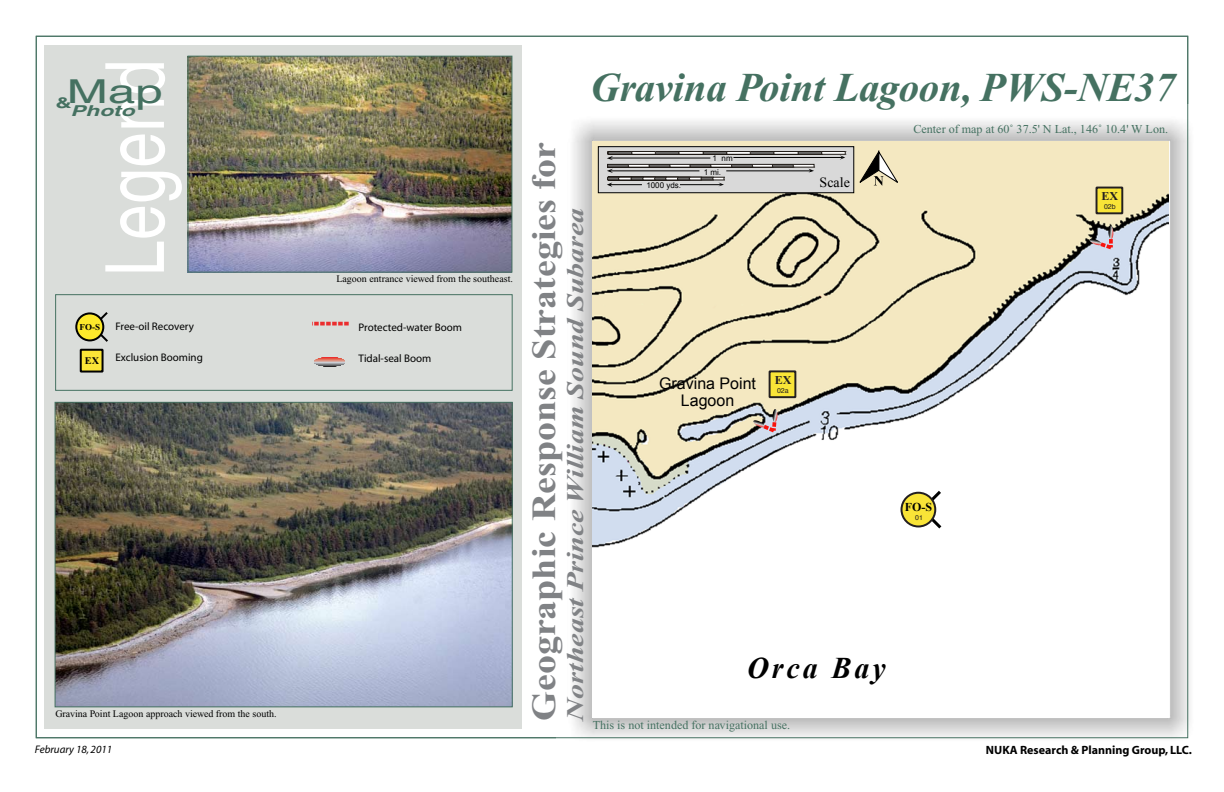
<style>
.page{position:relative;width:1224px;height:792px;background:#fff}
.page>*{position:absolute;margin:0;border:0;box-sizing:border-box;transform-origin:0 0}
.t1{font:81.6px "Helvetica";color:#fff;scale:.79 1}
.t2{font:italic 700 41px "Times New Roman";letter-spacing:-.005em;color:#457161}
.t3{font:700 34px "Times New Roman";color:#808285;scale:1.12 1}
.t4{font:33px "Helvetica";color:#457161;scale:1.5 1}
.t5{font:italic 700 30px "Times New Roman";letter-spacing:.1em;color:#000}
.t6{font:italic 700 24px "Times New Roman";color:#808285;scale:1.25 1}
.t7{font:16px/17px "Arial";color:#000;text-align:center}
.t8{font:italic 700 15px "Helvetica";color:#457161;scale:1.5 1}
.t9{font:700 15px "Helvetica";color:#457161;scale:1.5 1}
.t10{font:14px "Times New Roman";color:#000}
.t11{font:12.1px "Times New Roman";color:#457161}
.t12{font:700 12px "Myriad";color:#000}
.t13{font:700 12px "Times New Roman";color:#000}
.t14{font:700 12px "Times New Roman";color:#231f20}
.t15{font:11px "Myriad";color:#000}
.t16{font:italic 11px "Myriad";color:#000}
.t17{font:700 10.2px "Times New Roman";color:#000}
.t18{font:10px "Times New Roman";color:#000}
.t19{font:700 9px "Times New Roman";color:#000}
.t20{font:8px/13.3px "Arial";color:#000}
.t21{font:7px "Helvetica";color:#231f20}
</style>
<div class="page">
<img style="left:556px;top:105px;width:634px;height:634px">
<div style="left:45px;top:45px;width:477px;height:684px;background:#daddda"></div>
<svg style="left:314px;top:322px;width:35px;height:4px"></svg>
<svg style="left:93px;top:312px;width:15px;height:30px"></svg>
<div style="left:76px;top:313px;width:27px;height:27px;background:#fde92b;border-radius:50%"></div>
<div style="left:75px;top:312px;width:29px;height:29px;border:2px solid #000;border-radius:50%"></div>
<img style="left:57px;top:404px;width:454px;height:301px">
<div style="left:55px;top:402px;width:458px;height:305px;border:1px solid #457161"></div>
<img style="left:189px;top:58px;width:321px;height:213px">
<div style="left:187px;top:56px;width:325px;height:217px;border:1px solid #457161"></div>
<div style="left:81px;top:350px;width:22px;height:22px;background:#fae537"></div>
<div style="left:80px;top:349px;width:24px;height:24px;border:2px solid #000"></div>
<hr style="left:314px;top:366px;width:31px;height:1px;background:#040404">
<img style="left:593px;top:142px;width:576px;height:576px">
<div style="left:598px;top:147px;width:256px;height:46px;background:#d9d9d9"></div>
<div style="left:598px;top:147px;width:256px;height:46px;border:1px solid #000"></div>
<hr style="left:608px;top:152px;width:237px;height:2px;background:#fff">
<hr style="left:608px;top:151px;width:237px;height:1px;background:#1f1a16">
<hr style="left:608px;top:154px;width:237px;height:1px;background:#1f1a16">
<hr style="left:608px;top:152px;width:214px;height:2px;background:#71706f">
<hr style="left:608px;top:152px;width:190px;height:2px;background:#fff">
<hr style="left:608px;top:152px;width:166px;height:2px;background:#71706f">
<hr style="left:608px;top:152px;width:142px;height:2px;background:#fff">
<hr style="left:608px;top:152px;width:119px;height:2px;background:#71706f">
<hr style="left:608px;top:152px;width:95px;height:2px;background:#fff">
<hr style="left:608px;top:152px;width:71px;height:2px;background:#71706f">
<hr style="left:608px;top:152px;width:47px;height:2px;background:#fff">
<hr style="left:608px;top:167px;width:206px;height:1px;background:#1f1a16">
<div style="left:607px;top:164px;width:207px;height:3px;border:1px solid #1f1a16"></div>
<hr style="left:608px;top:177px;width:105px;height:3px;background:#71706f">
<hr style="left:608px;top:177px;width:105px;height:1px;background:#1f1a16">
<hr style="left:608px;top:180px;width:105px;height:1px;background:#1f1a16">
<hr style="left:608px;top:177px;width:93px;height:3px;background:#fff">
<hr style="left:608px;top:177px;width:93px;height:1px;background:#1f1a16">
<hr style="left:608px;top:177px;width:81px;height:3px;background:#71706f">
<hr style="left:608px;top:177px;width:81px;height:1px;background:#1f1a16">
<hr style="left:608px;top:177px;width:70px;height:3px;background:#fff">
<hr style="left:608px;top:177px;width:70px;height:1px;background:#1f1a16">
<hr style="left:608px;top:177px;width:58px;height:3px;background:#71706f">
<hr style="left:608px;top:177px;width:58px;height:1px;background:#1f1a16">
<hr style="left:608px;top:177px;width:47px;height:3px;background:#fff">
<hr style="left:608px;top:177px;width:47px;height:1px;background:#1f1a16">
<hr style="left:608px;top:177px;width:35px;height:3px;background:#71706f">
<hr style="left:608px;top:177px;width:35px;height:1px;background:#1f1a16">
<hr style="left:610px;top:184px;width:32px;height:1px;background:#000">
<hr style="left:680px;top:184px;width:41px;height:1px;background:#000">
<svg style="left:713px;top:177px;width:12px;height:9px"></svg>
<hr style="left:610px;top:171px;width:89px;height:1px;background:#000">
<hr style="left:726px;top:171px;width:85px;height:1px;background:#000">
<svg style="left:809px;top:167px;width:6px;height:6px"></svg>
<hr style="left:610px;top:158px;width:100px;height:1px;background:#000">
<svg style="left:607px;top:151px;width:26px;height:36px"></svg>
<hr style="left:733px;top:157px;width:109px;height:1px;background:#000">
<svg style="left:840px;top:151px;width:6px;height:9px"></svg>
<svg style="left:753px;top:409px;width:26px;height:27px"></svg>
<svg style="left:1090px;top:226px;width:26px;height:26px"></svg>
<svg style="left:922px;top:488px;width:23px;height:44px"></svg>
<div style="left:902px;top:493px;width:33px;height:33px;background:#f9e437;border-radius:50%"></div>
<div style="left:901px;top:492px;width:35px;height:35px;border:2px solid #231f20;border-radius:50%"></div>
<div style="left:770px;top:371px;width:25px;height:26px;background:#f9e437"></div>
<div style="left:769px;top:370px;width:27px;height:28px;border:2px solid #231f20"></div>
<div style="left:1097px;top:188px;width:25px;height:25px;background:#f9e437"></div>
<div style="left:1096px;top:187px;width:27px;height:27px;border:2px solid #231f20"></div>
<svg style="left:860px;top:150px;width:38px;height:36px"></svg>
<h1 class="t1" style="left:88px;top:276px;width:276px;rotate:-90deg">Legend</h1>
<h3 class="t4" style="left:67px;top:72px;width:66px">Map</h3>
<h3 class="t9" style="left:56px;top:94px;width:12px">&amp;</h3>
<h3 class="t8" style="left:70px;top:101px;width:44px">Photo</h3>
<p class="t19" style="left:80px;top:322px;width:22px">FO-S</p>
<p class="t17" style="left:85px;top:355px;width:16px">EX</p>
<p class="t15" style="left:115px;top:321px;width:80px">Free-oil Recovery</p>
<p class="t15" style="left:115px;top:352px;width:89px">Exclusion Booming</p>
<p class="t18" style="left:55px;top:708px;width:223px">Gravina Point Lagoon approach viewed from the south.</p>
<p class="t18" style="left:336px;top:273px;width:178px">Lagoon entrance viewed from the southeast.</p>
<p class="t15" style="left:358px;top:322px;width:105px">Protected-water Boom</p>
<p class="t15" style="left:358px;top:353px;width:74px">Tidal-seal Boom</p>
<h3 class="t3" style="left:525px;top:720px;width:518px;rotate:-90deg">Geographic Response Strategies for</h3>
<h3 class="t6" style="left:562px;top:720px;width:411px;rotate:-90deg">Northeast Prince William Sound Subarea</h3>
<h2 class="t2" style="left:590px;top:65px;width:586px">Gravina Point Lagoon, PWS-NE37</h2>
<p class="t11" style="left:913px;top:123px;width:256px">Center of map at 60˚ 37.5' N Lat., 146˚ 10.4' W Lon.</p>
<p class="t20" style="left:646px;top:179px;width:36px">1000 yds.</p>
<p class="t20" style="left:704px;top:152px;width:30px;text-indent:9px">1 nm<br>1 mi.</p>
<h3 class="t10" style="left:820px;top:173px;width:32px">Scale</h3>
<h3 class="t7" style="left:659px;top:375px;width:98px">Gravina Point<br>Lagoon</h3>
<p class="t14" style="left:775px;top:373px;width:18px">EX</p>
<p class="t21" style="left:777px;top:385px;width:13px">02a</p>
<p class="t13" style="left:905px;top:499px;width:29px">FO-S</p>
<p class="t21" style="left:915px;top:512px;width:9px">01</p>
<h3 class="t5" style="left:747px;top:647px;width:140px">Orca Bay</h3>
<p class="t11" style="left:593px;top:719px;width:199px">This is not intended for navigational use.</p>
<p class="t14" style="left:1102px;top:190px;width:18px">EX</p>
<p class="t21" style="left:1104px;top:201px;width:13px">02b</p>
<p class="t16" style="left:35px;top:744px;width:79px">February 18, 2011</p>
<p class="t12" style="left:986px;top:744px;width:208px">NUKA Research &amp; Planning Group, LLC.</p>
</div>
